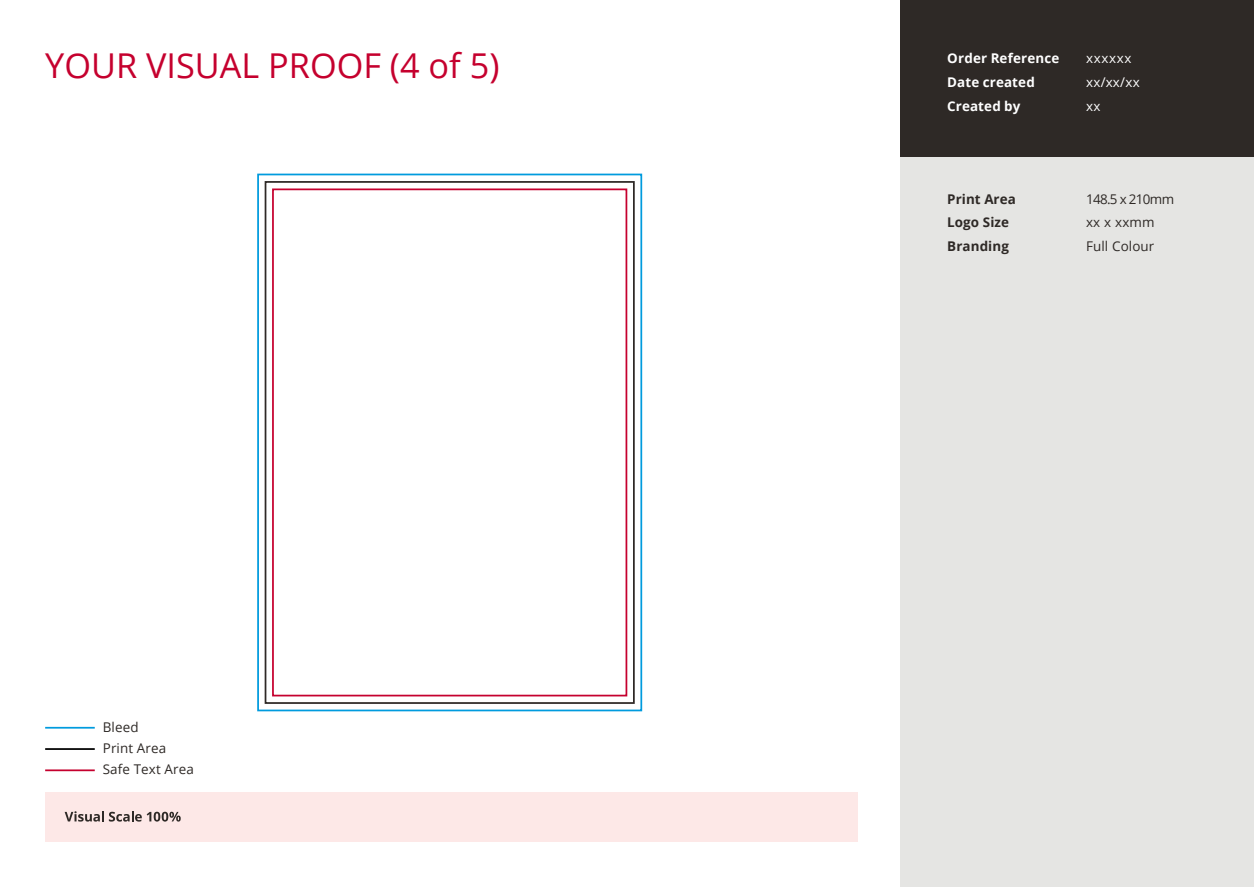
<style>
.page{position:relative;width:1254px;height:887px;background:#fff}
.page>*{position:absolute;margin:0;border:0;box-sizing:border-box;transform-origin:0 0}
.t1{font:34.3px "Open Sans";color:#c5002e}
.t2{font:13.39px/21.3px "Open Sans";letter-spacing:.01em;color:#2e2926}
.t3{font:700 13.39px/23.8px "Open Sans";letter-spacing:.01em;color:#fff}
.t4{font:700 13.39px/23.8px "Open Sans";letter-spacing:.005em;color:#2e2926}
.t5{font:13.39px/23.8px "Open Sans";letter-spacing:.05em;color:#fff}
.t6{font:13.39px "Open Sans";letter-spacing:-.05em;color:#2e2926}
</style>
<div class="page">
<div style="left:45px;top:792px;width:813px;height:50px;background:#fde8e7"></div>
<div style="left:901px;top:157px;width:353px;height:730px;background:#e5e5e3"></div>
<div style="left:901px;top:0;width:353px;height:157px;background:#2e2926"></div>
<svg style="left:65px;top:811px;width:116px;height:10px"></svg>
<div style="left:272px;top:188px;width:355px;height:508px;border:2px solid #c5002e"></div>
<div style="left:265px;top:181px;width:370px;height:523px;border:2px solid #2e2926"></div>
<div style="left:257px;top:174px;width:385px;height:537px;border:2px solid #009bde"></div>
<hr style="left:45px;top:769px;width:50px;height:2px;background:#c5002e">
<hr style="left:45px;top:727px;width:50px;height:1px;background:#009bde">
<hr style="left:45px;top:748px;width:50px;height:2px;background:#000001">
<h1 class="t1" style="left:45px;top:42px;width:456px">YOUR VISUAL PROOF (4 of 5)</h1>
<p class="t5" style="left:1086px;top:46px;width:55px">xxxxxx xx/xx/xx xx</p>
<p class="t3" style="left:947px;top:46px;width:114px">Order Reference<br>Date created<br>Created by</p>
<p class="t2" style="left:103px;top:716px;width:93px">Bleed<br>Print Area<br>Safe Text Area</p>
<p class="t4" style="left:947px;top:186px;width:70px">Print Area<br>Logo Size<br>Branding</p>
<p class="t6" style="left:1086px;top:189px;width:90px">148.5 x 210mm</p>
<p class="t2" style="left:1086px;top:210px;width:70px;line-height:23.8px">xx x xxmm<br>Full Colour</p>
</div>
